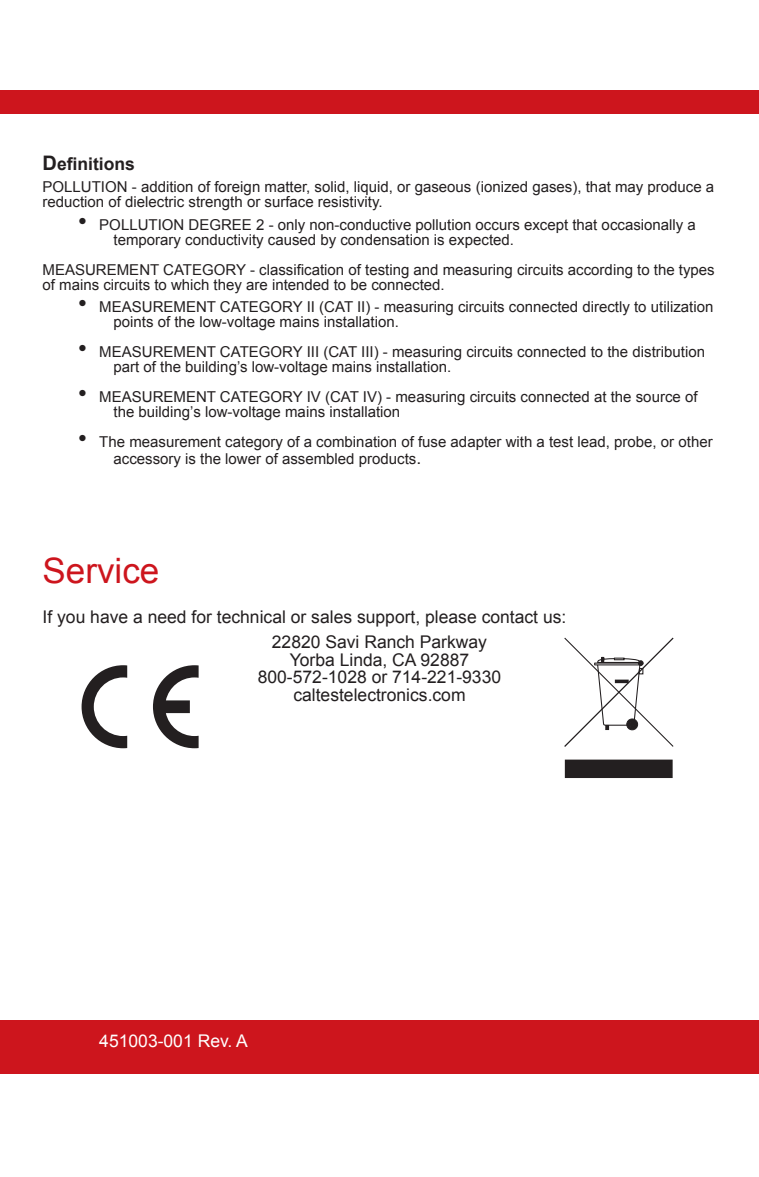
<style>
.page{position:relative;width:759px;height:1177px;background:#fff}
.page>*{position:absolute;margin:0;border:0;box-sizing:border-box;transform-origin:0 0}
.t1{font:35px "Arial";color:#cd151d}
.t2{font:17.5px/17.5px "Arial";color:#231f20}
.t3{font:17.5px "Arial";color:#fff}
.t4{font:700 17.5px "Arial";color:#231f20}
.t5{font:15px/15px "Arial";color:#231f20}
.s1{font-size:20px}
.s2{font-size:25px}
.s3{font-size:17.5px}
</style>
<div class="page">
<svg style="left:81px;top:665px;width:46px;height:83px"></svg>
<svg style="left:153px;top:665px;width:45px;height:83px"></svg>
<div style="left:565px;top:760px;width:106px;height:17px;background:#231f20"></div>
<svg style="left:564px;top:637px;width:110px;height:110px"></svg>
<div style="left:0;top:1019px;width:758px;height:54px;background:#cd151d"></div>
<div style="left:0;top:90px;width:758px;height:23px;background:#cd151d"></div>
<p class="t4" style="left:43px;top:152px;width:94px"><span class="s1">D</span>efinitions</p>
<p class="t5" style="left:43px;top:180px;width:673px">POLLUTION - addition of foreign matter, solid, liquid, or gaseous (ionized gases), that may produce a reduction of dielectric strength or surface resistivity.</p>
<p class="t5" style="left:113px;top:217px;width:583px;text-indent:-35px"><span class="s2">•</span> POLLUTION DEGREE 2 - only non-conductive pollution occurs except that occasionally a temporary conductivity caused by condensation is expected.</p>
<p class="t5" style="left:43px;top:262px;width:673px">MEASUREMENT CATEGORY - classification of testing and measuring circuits according to the types of mains circuits to which they are intended to be connected.</p>
<p class="t5" style="left:113px;top:299px;width:601px;text-indent:-35px"><span class="s2">•</span> MEASUREMENT CATEGORY II (CAT II) - measuring circuits connected directly to utilization points of the low-voltage mains installation.</p>
<p class="t5" style="left:113px;top:344px;width:593px;text-indent:-35px"><span class="s2">•</span> MEASUREMENT CATEGORY III (CAT III) - measuring circuits connected to the distribution part of the building’s low-voltage mains installation.</p>
<p class="t5" style="left:113px;top:389px;width:585px;text-indent:-35px"><span class="s2">•</span> MEASUREMENT CATEGORY IV (CAT IV) - measuring circuits connected at the source of the building’s low-voltage mains installation</p>
<p class="t5" style="left:113px;top:433px;width:600px;line-height:17.5px;text-indent:-35px"><span class="s2">•</span> The measurement category of a combination of fuse adapter with a test lead, probe, or other accessory is the lower of assembled products<span class="s3">.</span></p>
<h1 class="t1" style="left:43px;top:548px;width:118px">Service</h1>
<p class="t2" style="left:272px;top:605px;width:296px;line-height:24.5px;text-indent:-229px">If you have a need for technical or sales support, please contact us:<br>22820 Savi Ranch Parkway</p>
<p class="t2" style="left:258px;top:651px;width:245px;text-align:center">Yorba Linda, CA 92887<br>800-572-1028 or 714-221-9330 caltestelectronics.com</p>
<p class="t3" style="left:99px;top:1029px;width:150px">451003-001 Rev. A</p>
</div>
